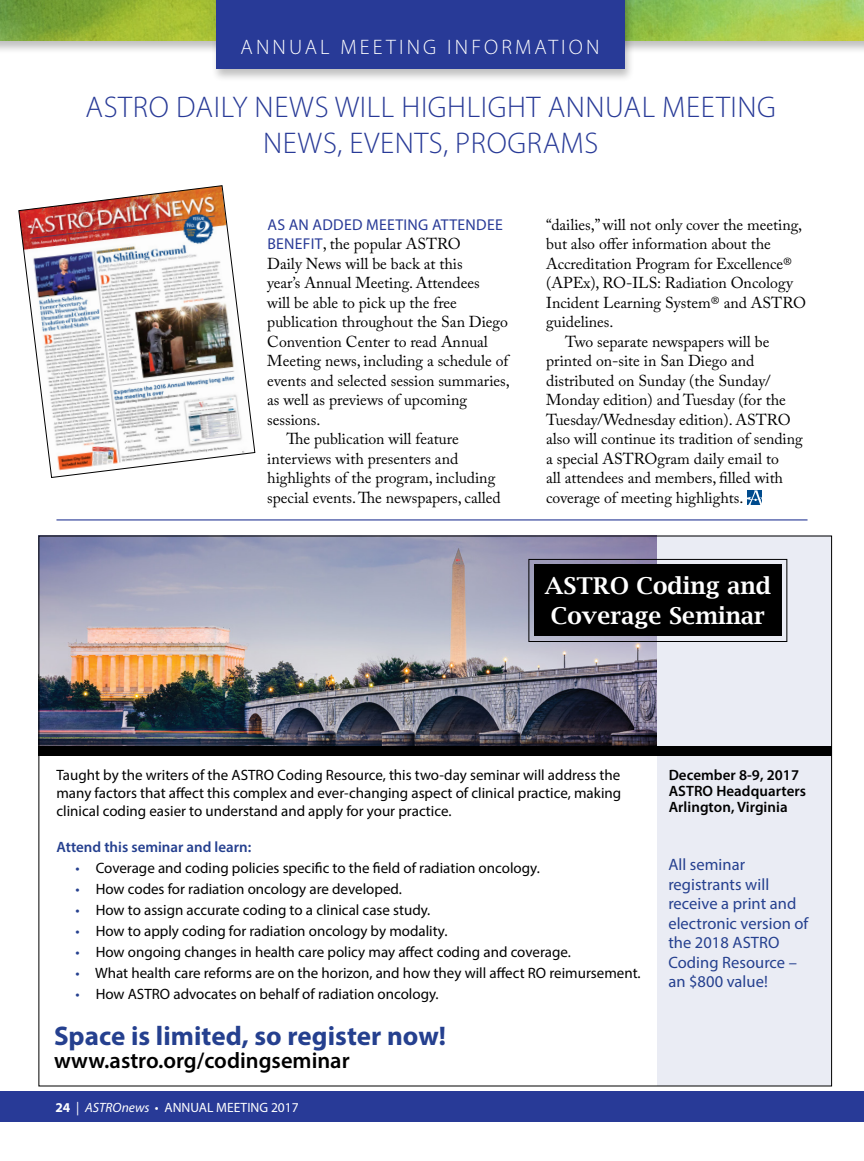
<style>
.page{position:relative;width:864px;height:1161px;background:#fff}
.page>*{position:absolute;margin:0;border:0;box-sizing:border-box;transform-origin:0 0}
.t1{font:300 30px/36px "Myriad Pro";letter-spacing:.02em;color:#283a97;text-align:center}
.t2{font:700 27px "Myriad Pro";letter-spacing:.005em;color:#25408f}
.t3{font:600 23.25px/29.5px "Lucida Bright";letter-spacing:.005em;color:#fff}
.t4{font:600 22.5px "Myriad Pro";color:#000}
.t5{font:300 21px "Myriad Pro";letter-spacing:.15em;color:#fff}
.t6{font:16.5px/19.5px "Myriad Pro";letter-spacing:.005em;color:#25408f}
.t7{font:15.75px "Adobe Caslon Pro";color:#000}
.t8{font:15.75px "Myriad Pro";letter-spacing:.02em;color:#283a97}
.t9{font:15px/18px "Myriad Pro";color:#000;text-align:justify}
.t10{font:600 15px/16.2px "Myriad Pro";letter-spacing:.005em;color:#000}
.t11{font:600 15px "Myriad Pro";color:#25408f}
.t12{font:13.5px "Myriad Pro";color:#fff}
.s1{font-family:"Myriad Pro";color:#283a97}
.s2{color:#25408f}
.s3{font-weight:700}
.s4{font-style:italic}
</style>
<div class="page">
<div style="left:0;top:1092px;width:864px;height:30px;background:#283a97"></div>
<img style="left:41px;top:538px;width:617px;height:209px">
<hr style="left:56px;top:519px;width:752px;height:1px;background:#283a97">
<svg style="left:747px;top:490px;width:15px;height:15px"></svg>
<img style="left:18px;top:185px;width:238px;height:293px">
<div style="left:0;top:0;width:864px;height:54px;background:#000;opacity:.25"></div>
<img style="left:0;top:0;width:864px;height:40px">
<div style="left:211px;top:0;width:424px;height:82px;background:#000;opacity:.25"></div>
<div style="left:216px;top:0;width:408px;height:69px;background:#283a97"></div>
<div style="left:658px;top:536px;width:174px;height:550px;background:#eaecf4"></div>
<div style="left:534px;top:565px;width:247px;height:71px;background:#000"></div>
<div style="left:529px;top:559px;width:258px;height:83px;border:1px solid #000"></div>
<div style="left:39px;top:747px;width:793px;height:9px;background:#000"></div>
<h3 class="t5" style="left:241px;top:34px;width:360px">ANNUAL MEETING INFORMATION</h3>
<h1 class="t1" style="left:86px;top:89px;width:692px">ASTRO DAILY NEWS WILL HIGHLIGHT ANNUAL MEETING<br>NEWS, EVENTS, PROGRAMS</h1>
<p class="t8" style="left:267px;top:215px;width:237px">AS AN ADDED MEETING ATTENDEE</p>
<p class="t7" style="left:267px;top:235px;width:195px"><span class="s1">BENEFIT</span>, the popular ASTRO</p>
<p class="t7" style="left:267px;top:254px;width:197px">Daily News will be back at this</p>
<p class="t7" style="left:267px;top:274px;width:214px">year’s Annual Meeting. Attendees</p>
<p class="t7" style="left:267px;top:293px;width:191px">will be able to pick up the free</p>
<p class="t7" style="left:267px;top:313px;width:242px">publication throughout the San Diego</p>
<p class="t7" style="left:267px;top:332px;width:222px">Convention Center to read Annual</p>
<p class="t7" style="left:267px;top:352px;width:243px">Meeting news, including a schedule of</p>
<p class="t7" style="left:267px;top:371px;width:244px">events and selected session summaries,</p>
<p class="t7" style="left:267px;top:391px;width:201px">as well as previews of upcoming</p>
<p class="t7" style="left:267px;top:410px;width:55px">sessions.</p>
<p class="t7" style="left:286px;top:430px;width:174px">The publication will feature</p>
<p class="t7" style="left:267px;top:449px;width:192px">interviews with presenters and</p>
<p class="t7" style="left:267px;top:469px;width:230px">highlights of the program, including</p>
<p class="t7" style="left:267px;top:488px;width:235px">special events. The newspapers, called</p>
<p class="t7" style="left:546px;top:215px;width:258px">“dailies,” will not only cover the meeting,</p>
<p class="t7" style="left:546px;top:235px;width:226px">but also offer information about the</p>
<p class="t7" style="left:546px;top:254px;width:247px">Accreditation Program for Excellence®</p>
<p class="t7" style="left:546px;top:274px;width:248px">(APEx), RO-ILS: Radiation Oncology</p>
<p class="t7" style="left:546px;top:293px;width:261px">Incident Learning System® and ASTRO</p>
<p class="t7" style="left:546px;top:313px;width:69px">guidelines.</p>
<p class="t7" style="left:565px;top:332px;width:206px">Two separate newspapers will be</p>
<p class="t7" style="left:546px;top:352px;width:210px">printed on-site in San Diego and</p>
<p class="t7" style="left:546px;top:371px;width:226px">distributed on Sunday (the Sunday/</p>
<p class="t7" style="left:546px;top:391px;width:241px">Monday edition) and Tuesday (for the</p>
<p class="t7" style="left:546px;top:410px;width:246px">Tuesday/Wednesday edition). ASTRO</p>
<p class="t7" style="left:546px;top:430px;width:258px">also will continue its tradition of sending</p>
<p class="t7" style="left:546px;top:449px;width:234px">a special ASTROgram daily email to</p>
<p class="t7" style="left:546px;top:469px;width:238px">all attendees and members, filled with</p>
<p class="t7" style="left:546px;top:488px;width:199px">coverage of meeting highlights.</p>
<h3 class="t3" style="left:545px;top:571px;width:228px">ASTRO Coding and<br>Coverage Seminar</h3>
<p class="t9" style="left:56px;top:766px;width:566px">Taught by the writers of the ASTRO Coding Resource, this two-day seminar will address the many factors that affect this complex and ever-changing aspect of clinical practice, making clinical coding easier to understand and apply for your practice.</p>
<p class="t11" style="left:56px;top:837px;width:196px">Attend this seminar and learn:</p>
<p class="t9" style="left:76px;top:859px;width:466px"><span class="s2">•</span> Coverage and coding policies specific to the field of radiation oncology.</p>
<p class="t9" style="left:76px;top:880px;width:328px"><span class="s2">•</span> How codes for radiation oncology are developed.</p>
<p class="t9" style="left:76px;top:901px;width:356px"><span class="s2">•</span> How to assign accurate coding to a clinical case study.</p>
<p class="t9" style="left:76px;top:922px;width:373px"><span class="s2">•</span> How to apply coding for radiation oncology by modality.</p>
<p class="t9" style="left:76px;top:943px;width:497px"><span class="s2">•</span> How ongoing changes in health care policy may affect coding and coverage.</p>
<p class="t9" style="left:76px;top:964px;width:567px"><span class="s2">•</span> What health care reforms are on the horizon, and how they will affect RO reimursement.</p>
<p class="t9" style="left:76px;top:985px;width:365px"><span class="s2">•</span> How ASTRO advocates on behalf of radiation oncology.</p>
<h2 class="t2" style="left:54px;top:1018px;width:394px">Space is limited, so register now!</h2>
<h3 class="t4" style="left:54px;top:1046px;width:297px">www.astro.org/codingseminar</h3>
<p class="t12" style="left:56px;top:1100px;width:245px"><span class="s3">24</span> | <span class="s4">ASTROnews</span> • ANNUAL MEETING 2017</p>
<p class="t10" style="left:669px;top:766px;width:139px">December 8-9, 2017<br>ASTRO Headquarters<br>Arlington, Virginia</p>
<p class="t6" style="left:668px;top:854px;width:142px">All seminar registrants will receive a print and electronic version of the 2018 ASTRO<br>Coding Resource – an $800 value!</p>
</div>
